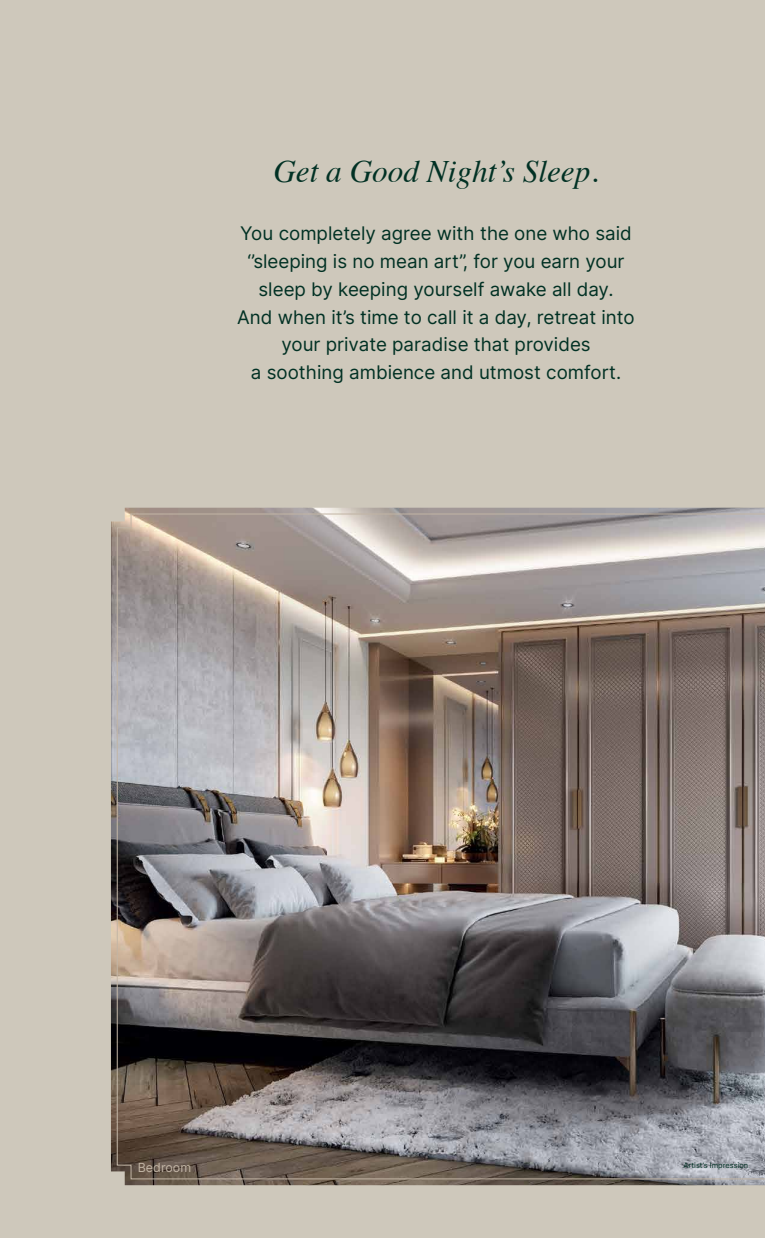
<style>
.page{position:relative;width:765px;height:1238px;background:#cec8bb}
.page>*{position:absolute;margin:0;border:0;box-sizing:border-box;transform-origin:0 0}
.t1{font:italic 31.25px "Times";color:#013124}
.t2{font:18.75px/27.8px "Inter";color:#013124;text-align:center}
.t3{font:12.5px "Inter";color:#c2b5a5}
.t4{font:7.5px "Inter";color:#013124}
</style>
<div class="page">
<img style="left:111px;top:508px;width:654px;height:677px">
<svg style="left:116px;top:513px;width:649px;height:666px;background:#877f7c"></svg>
<h1 class="t1" style="left:273px;top:144px;width:326px">Get a Good Night’s Sleep.</h1>
<p class="t2" style="left:237px;top:219px;width:399px">You completely agree with the one who said ‘’sleeping is no mean art”, for you earn your sleep by keeping yourself awake all day.<br>And when it’s time to call it a day, retreat into your private paradise that provides<br>a soothing ambience and utmost comfort.</p>
<p class="t3" style="left:138px;top:1158px;width:55px">Bedroom</p>
<p class="t4" style="left:683px;top:1160px;width:66px">Artist’s Impression</p>
</div>
